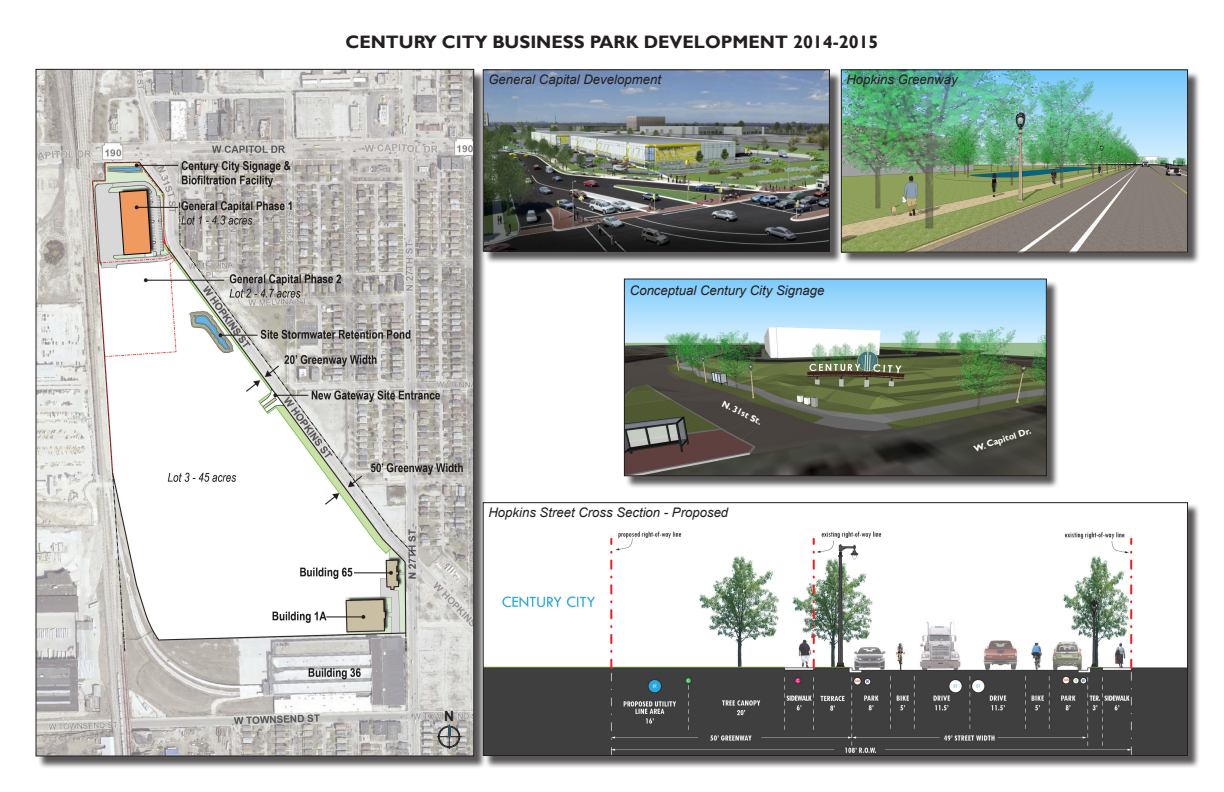
<style>
.page{position:relative;width:1224px;height:792px;background:#fff}
.page>*{position:absolute;margin:0;border:0;box-sizing:border-box;transform-origin:0 0}
.t1{font:700 18px "Gill Sans";color:#231f20}
.t2{font:700 14px "Arial";color:#231f20}
.t3{font:italic 13.2px "Arial";color:#231f20}
.t4{font:700 9px "Gill Sans";color:#fff}
</style>
<div class="page">
<div style="left:37px;top:70px;width:450px;height:699px;background:#231f20;opacity:.75"></div>
<img style="left:38px;top:71px;width:434px;height:683px">
<svg style="left:437px;top:724px;width:25px;height:24px"></svg>
<div style="left:484px;top:71px;width:358px;height:193px;background:#231f20;opacity:.75"></div>
<img style="left:485px;top:71px;width:343px;height:179px">
<div style="left:483px;top:69px;width:347px;height:183px;border:1px solid #231f20"></div>
<div style="left:625px;top:280px;width:434px;height:209px;background:#231f20;opacity:.75"></div>
<img style="left:626px;top:281px;width:419px;height:193px">
<div style="left:624px;top:279px;width:423px;height:197px;border:1px solid #231f20"></div>
<div style="left:842px;top:71px;width:359px;height:194px;background:#231f20;opacity:.75"></div>
<img style="left:843px;top:71px;width:343px;height:180px">
<div style="left:841px;top:69px;width:347px;height:184px;border:1px solid #231f20"></div>
<div style="left:484px;top:504px;width:717px;height:265px;background:#231f20;opacity:.75"></div>
<img style="left:485px;top:504px;width:701px;height:250px">
<div style="left:483px;top:502px;width:705px;height:254px;border:1px solid #231f20"></div>
<p class="t1" style="left:345px;top:32px;width:535px">CENTURY CITY BUSINESS PARK DEVELOPMENT 2014-2015</p>
<p class="t3" style="left:488px;top:71px;width:174px">General Capital Development</p>
<p class="t3" style="left:846px;top:71px;width:113px">Hopkins Greenway</p>
<p class="t3" style="left:630px;top:282px;width:196px">Conceptual Century City Signage</p>
<p class="t4" style="left:725px;top:398px;width:45px;rotate:26deg">N. 31st St.</p>
<p class="t3" style="left:488px;top:504px;width:241px">Hopkins Street Cross Section - Proposed</p>
<p class="t2" style="left:444px;top:707px;width:12px">N</p>
<p class="t4" style="left:973px;top:443px;width:61px;rotate:-18deg">W. Capitol Dr.</p>
</div>
